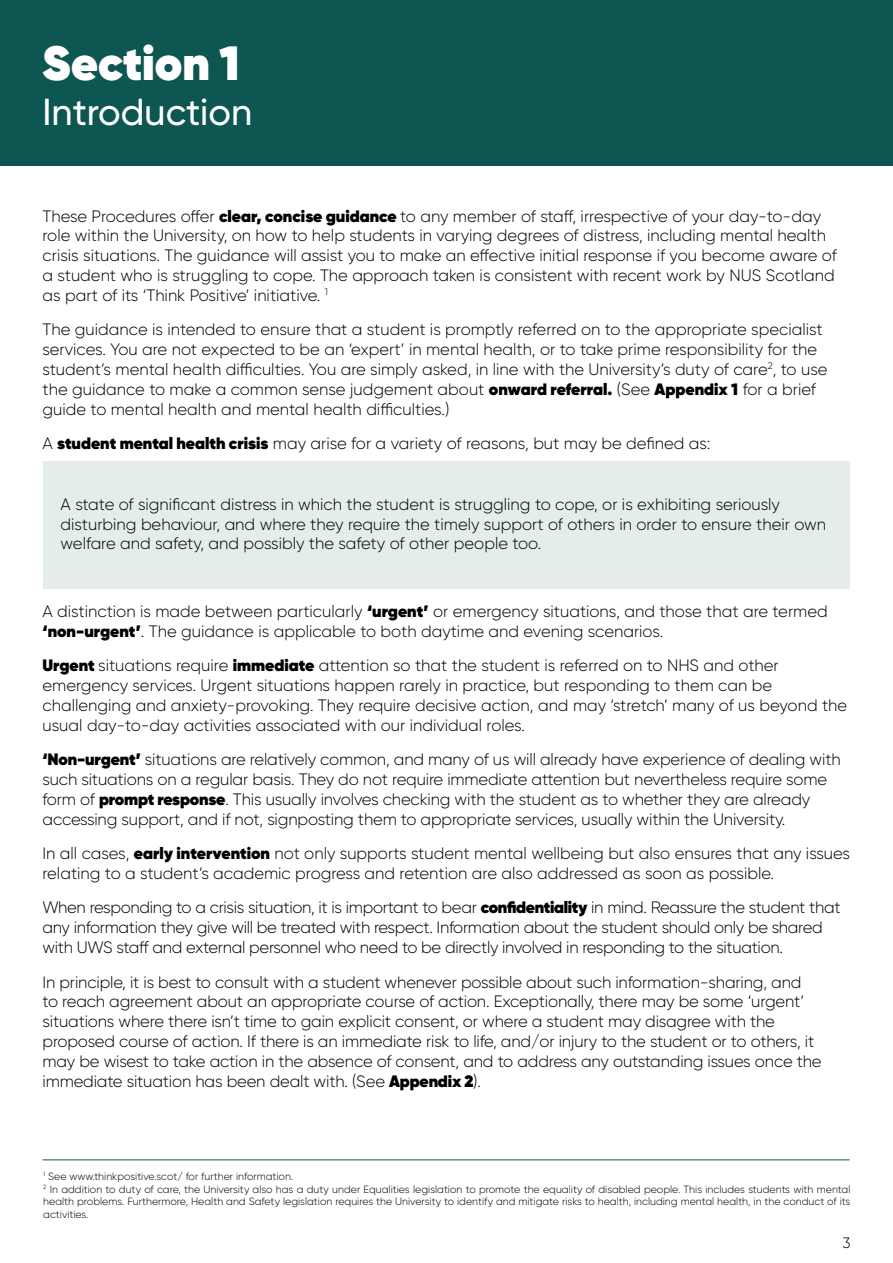
<style>
.page{position:relative;width:893px;height:1263px;background:#fff}
.page>*{position:absolute;margin:0;border:0;box-sizing:border-box;transform-origin:0 0}
.t1{font:800 48px "Gilroy";color:#fff}
.t2{font:500 37.5px "Gilroy";color:#fff}
.t3{font:300 16.5px/19.8px "Gilroy";letter-spacing:-.01em;color:#000}
.t4{font:300 15px "Gilroy";color:#000}
.t5{font:300 10.5px/12.6px "Gilroy";color:#000;text-align:justify}
.s1{font-weight:800}
</style>
<div class="page">
<div style="left:0;top:0;width:893px;height:166px;background:#0d5651"></div>
<div style="left:43px;top:461px;width:807px;height:128px;background:#e4ecec"></div>
<hr style="left:43px;top:1159px;width:807px;height:1px;background:#0d5651">
<p class="t1" style="left:43px;top:32px;width:199px">Section 1</p>
<p class="t2" style="left:43px;top:88px;width:211px">Introduction</p>
<p class="t3" style="left:43px;top:206px;width:796px">These Procedures offer <span class="s1">clear, concise guidance</span> to any member of staff, irrespective of your day-to-day role within the University, on how to help students in varying degrees of distress, including mental health crisis situations. The guidance will assist you to make an effective initial response if you become aware of a student who is struggling to cope. The approach taken is consistent with recent work by NUS Scotland as part of its ‘Think Positive’ initiative. <sup>1</sup></p>
<p class="t3" style="left:43px;top:319px;width:786px">The guidance is intended to ensure that a student is promptly referred on to the appropriate specialist services. You are not expected to be an ‘expert’ in mental health, or to take prime responsibility for the student’s mental health difficulties. You are simply asked, in line with the University’s duty of care<sup>2</sup>, to use the guidance to make a common sense judgement about <span class="s1">onward referral.</span> (See <span class="s1">Appendix 1</span> for a brief guide to mental health and mental health difficulties.)</p>
<p class="t3" style="left:43px;top:433px;width:669px">A <span class="s1">student mental health crisis</span> may arise for a variety of reasons, but may be defined as:</p>
<p class="t3" style="left:61px;top:494px;width:767px">A state of significant distress in which the student is struggling to cope, or is exhibiting seriously disturbing behaviour, and where they require the timely support of others in order to ensure their own welfare and safety, and possibly the safety of other people too.</p>
<p class="t3" style="left:43px;top:601px;width:787px">A distinction is made between particularly <span class="s1">‘urgent’</span> or emergency situations, and those that are termed</p>
<p class="t3" style="left:43px;top:621px;width:622px"><span class="s1">‘non-urgent’</span>. The guidance is applicable to both daytime and evening scenarios.</p>
<p class="t3" style="left:43px;top:655px;width:806px"><span class="s1">Urgent</span> situations require <span class="s1">immediate</span> attention so that the student is referred on to NHS and other emergency services. Urgent situations happen rarely in practice, but responding to them can be challenging and anxiety-provoking. They require decisive action, and may ‘stretch’ many of us beyond the usual day-to-day activities associated with our individual roles.</p>
<p class="t3" style="left:43px;top:749px;width:800px"><span class="s1">‘Non-urgent’</span> situations are relatively common, and many of us will already have experience of dealing with such situations on a regular basis. They do not require immediate attention but nevertheless require some form of <span class="s1">prompt response</span>. This usually involves checking with the student as to whether they are already accessing support, and if not, signposting them to appropriate services, usually within the University.</p>
<p class="t3" style="left:43px;top:843px;width:809px">In all cases, <span class="s1">early intervention</span> not only supports student mental wellbeing but also ensures that any issues relating to a student’s academic progress and retention are also addressed as soon as possible.</p>
<p class="t3" style="left:43px;top:898px;width:800px">When responding to a crisis situation, it is important to bear <span class="s1">confidentiality</span> in mind. Reassure the student that any information they give will be treated with respect. Information about the student should only be shared with UWS staff and external personnel who need to be directly involved in responding to the situation.</p>
<p class="t3" style="left:43px;top:972px;width:781px">In principle, it is best to consult with a student whenever possible about such information-sharing, and<br>to reach agreement about an appropriate course of action. Exceptionally, there may be some ‘urgent’ situations where there isn’t time to gain explicit consent, or where a student may disagree with the proposed course of action. If there is an immediate risk to life, and/or injury to the student or to others, it may be wisest to take action in the absence of consent, and to address any outstanding issues once the immediate situation has been dealt with. (See <span class="s1">Appendix 2</span>).</p>
<p class="t5" style="left:43px;top:1170px;width:251px"><sup>1</sup> See www.thinkpositive.scot/ for further information.</p>
<p class="t5" style="left:43px;top:1182px;width:809px"><sup>2</sup> In addition to duty of care, the University also has a duty under Equalities legislation to promote the equality of disabled people. This includes students with mental health problems. Furthermore, Health and Safety legislation requires the University to identify and mitigate risks to health, including mental health, in the conduct of its activities.</p>
<p class="t4" style="left:842px;top:1233px;width:10px">3</p>
</div>
